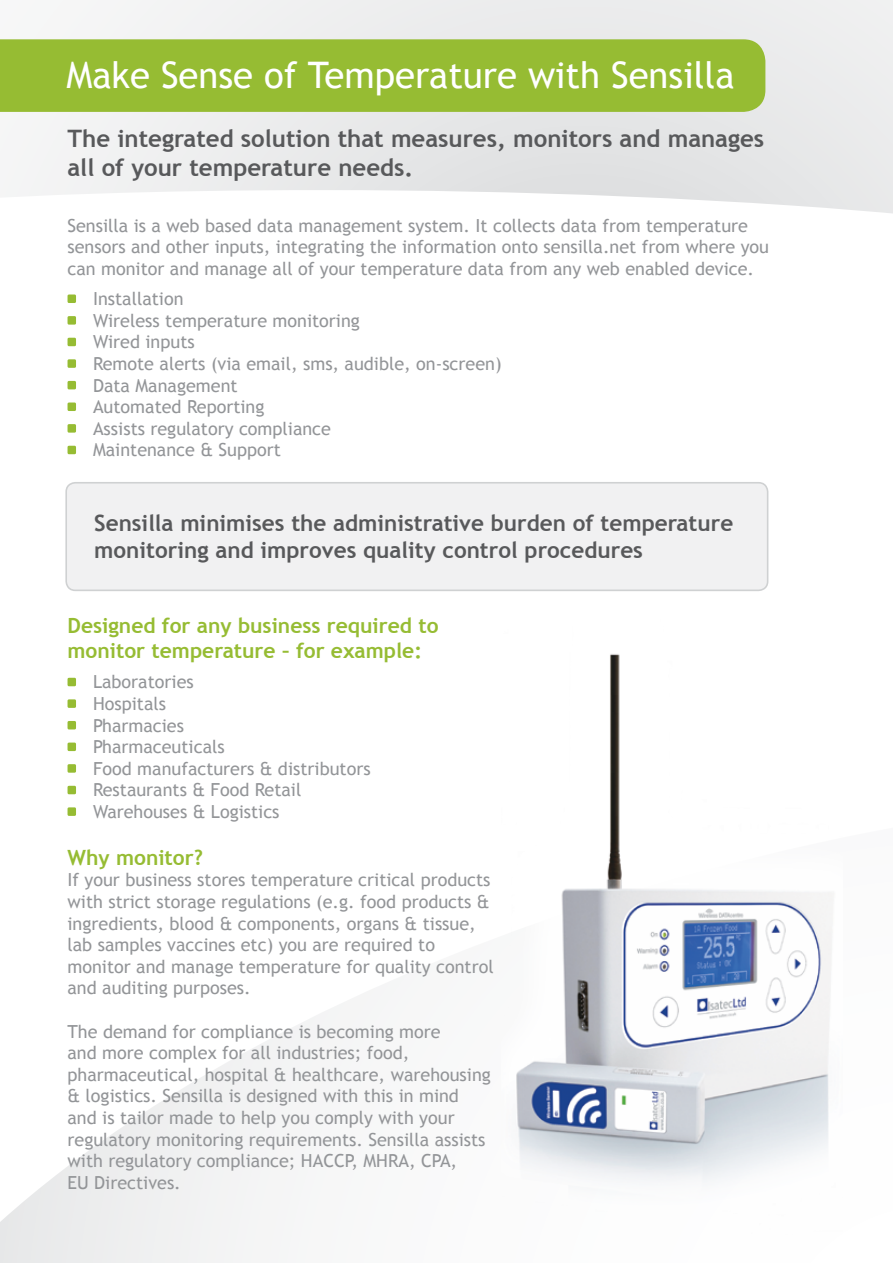
<style>
.page{position:relative;width:893px;height:1263px;background:#fff}
.page>*{position:absolute;margin:0;border:0;box-sizing:border-box;transform-origin:0 0}
.t1{font:36.6px "Trebuchet MS";color:#fff}
.t2{font:700 24px/28.8px "Trebuchet MS";color:#58595b}
.t3{font:700 22.5px/27px "Trebuchet MS";color:#58595b}
.t4{font:700 21px/25.2px "Trebuchet MS";color:#96bc33}
.t5{font:18px/21.6px "Trebuchet MS";color:#939598}
</style>
<div class="page">
<svg style="left:0;top:707px;width:345px;height:556px"></svg>
<svg style="left:4px;top:0;width:889px;height:411px"></svg>
<div style="left:68px;top:294px;width:8px;height:9px;background:#96bc33;border-radius:2px"></div>
<div style="left:68px;top:316px;width:8px;height:9px;background:#96bc33;border-radius:2px"></div>
<div style="left:68px;top:338px;width:8px;height:8px;background:#96bc33;border-radius:2px"></div>
<div style="left:68px;top:359px;width:8px;height:9px;background:#96bc33;border-radius:2px"></div>
<div style="left:68px;top:381px;width:8px;height:8px;background:#96bc33;border-radius:2px"></div>
<div style="left:68px;top:402px;width:8px;height:9px;background:#96bc33;border-radius:2px"></div>
<div style="left:68px;top:424px;width:8px;height:9px;background:#96bc33;border-radius:2px"></div>
<div style="left:68px;top:446px;width:8px;height:8px;background:#96bc33;border-radius:2px"></div>
<div style="left:68px;top:678px;width:8px;height:8px;background:#96bc33;border-radius:2px"></div>
<div style="left:68px;top:699px;width:8px;height:9px;background:#96bc33;border-radius:2px"></div>
<div style="left:68px;top:721px;width:8px;height:8px;background:#96bc33;border-radius:2px"></div>
<div style="left:68px;top:742px;width:8px;height:9px;background:#96bc33;border-radius:2px"></div>
<div style="left:68px;top:764px;width:8px;height:9px;background:#96bc33;border-radius:2px"></div>
<div style="left:68px;top:786px;width:8px;height:8px;background:#96bc33;border-radius:2px"></div>
<div style="left:68px;top:807px;width:8px;height:9px;background:#96bc33;border-radius:2px"></div>
<img style="left:516px;top:654px;width:317px;height:529px">
<div style="left:66px;top:483px;width:702px;height:107px;background:#f1f1f2;border-radius:9px"></div>
<div style="left:65px;top:482px;width:703px;height:109px;border:2px solid #cfd1d2;border-radius:9px"></div>
<div style="left:0;top:39px;width:765px;height:73px;background:#96bc33"></div>
<h1 class="t1" style="left:67px;top:54px;width:670px">Make Sense of Temperature with Sensilla</h1>
<h2 class="t2" style="left:68px;top:124px;width:698px">The integrated solution that measures, monitors and manages all of your temperature needs.</h2>
<p class="t5" style="left:68px;top:215px;width:703px">Sensilla is a web based data management system. It collects data from temperature sensors and other inputs, integrating the information onto sensilla.net from where you can monitor and manage all of your temperature data from any web enabled device.</p>
<p class="t5" style="left:93px;top:288px;width:410px">Installation<br>Wireless temperature monitoring<br>Wired inputs<br>Remote alerts (via email, sms, audible, on-screen)<br>Data Management<br>Automated Reporting<br>Assists regulatory compliance<br>Maintenance &amp; Support</p>
<p class="t3" style="left:94px;top:510px;width:640px">Sensilla minimises the administrative burden of temperature monitoring and improves quality control procedures</p>
<p class="t4" style="left:68px;top:613px;width:373px">Designed for any business required to monitor temperature – for example:</p>
<p class="t5" style="left:93px;top:671px;width:279px">Laboratories<br>Hospitals<br>Pharmacies<br>Pharmaceuticals<br>Food manufacturers &amp; distributors<br>Restaurants &amp; Food Retail<br>Warehouses &amp; Logistics</p>
<p class="t4" style="left:68px;top:845px;width:137px">Why monitor?</p>
<p class="t5" style="left:68px;top:869px;width:428px">If your business stores temperature critical products with strict storage regulations (e.g. food products &amp; ingredients, blood &amp; components, organs &amp; tissue, lab samples vaccines etc) you are required to monitor and manage temperature for quality control and auditing purposes.</p>
<p class="t5" style="left:68px;top:1021px;width:425px">The demand for compliance is becoming more<br>and more complex for all industries; food, pharmaceutical, hospital &amp; healthcare, warehousing &amp; logistics. Sensilla is designed with this in mind and is tailor made to help you comply with your regulatory monitoring requirements. Sensilla assists with regulatory compliance; HACCP, MHRA, CPA,<br>EU Directives.</p>
</div>
